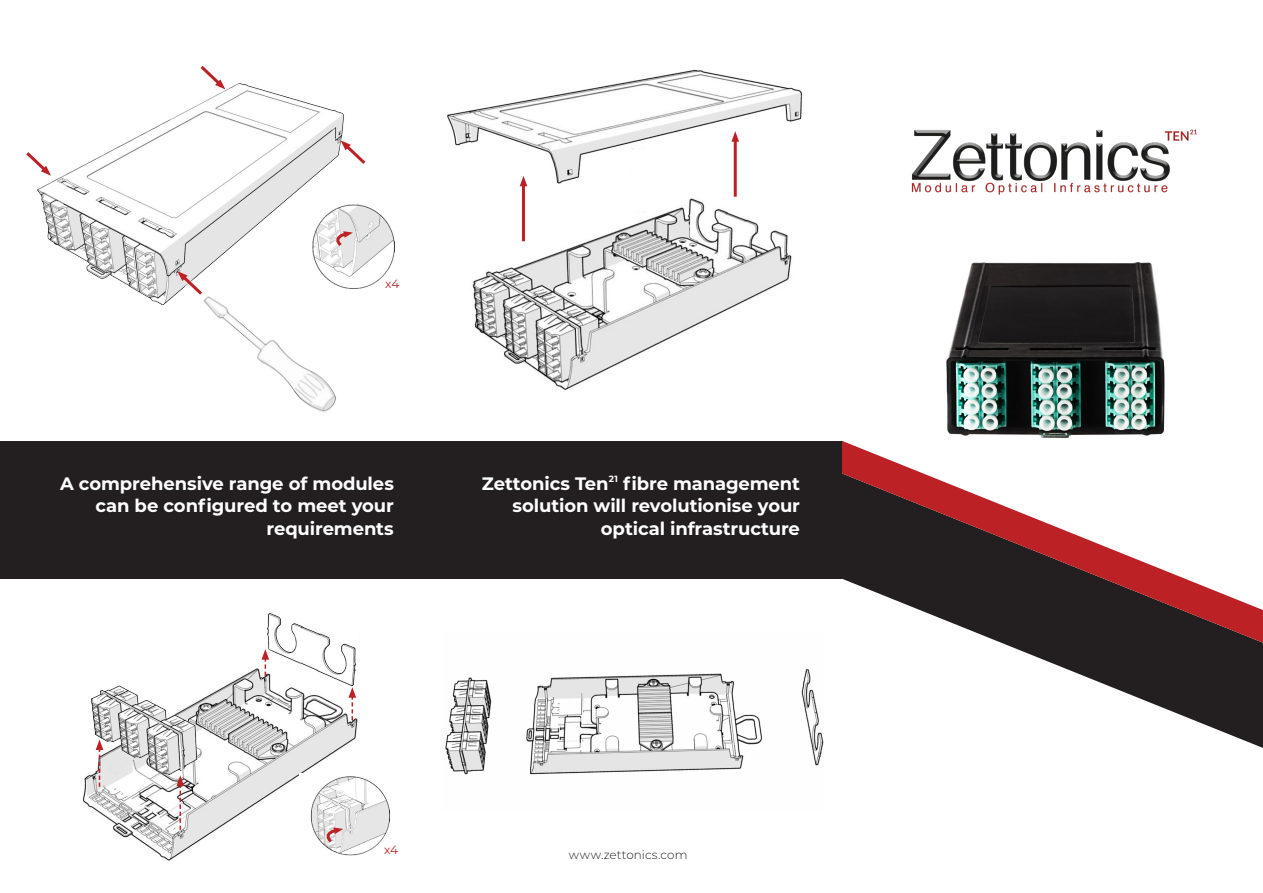
<style>
.page{position:relative;width:1263px;height:893px;background:#fff}
.page>*{position:absolute;margin:0;border:0;box-sizing:border-box;transform-origin:0 0}
.Quote_2{font:700 18px/22.5px "Montserrat";letter-spacing:-.005em;color:#fff;text-align:right}
.t1{font:300 12px "Montserrat";letter-spacing:.005em;color:#231f20}
.Signature_2{font:12px "Montserrat";color:#bb2125}
</style>
<div class="page">
<div style="left:0;top:441px;width:842px;height:138px;background:#231f20"></div>
<svg style="left:1002px;top:643px;width:261px;height:105px"></svg>
<svg style="left:842px;top:441px;width:421px;height:202px"></svg>
<img style="left:209px;top:288px;width:144px;height:124px">
<img style="left:911px;top:129px;width:286px;height:66px">
<img style="left:447px;top:69px;width:356px;height:126px">
<img style="left:472px;top:195px;width:320px;height:196px">
<img style="left:937px;top:262px;width:238px;height:208px">
<img style="left:83px;top:668px;width:275px;height:193px">
<img style="left:257px;top:613px;width:101px;height:83px">
<img style="left:85px;top:678px;width:120px;height:104px">
<img style="left:299px;top:773px;width:90px;height:86px">
<img style="left:445px;top:669px;width:378px;height:106px">
<img style="left:37px;top:83px;width:310px;height:224px">
<img style="left:311px;top:203px;width:84px;height:85px">
<svg style="left:177px;top:271px;width:28px;height:27px"></svg>
<svg style="left:340px;top:140px;width:26px;height:27px"></svg>
<svg style="left:332px;top:231px;width:21px;height:18px"></svg>
<svg style="left:197px;top:65px;width:28px;height:24px"></svg>
<svg style="left:26px;top:149px;width:25px;height:27px"></svg>
<hr style="left:522px;top:184px;width:3px;height:57px;background:#bb2125">
<svg style="left:520px;top:176px;width:7px;height:10px"></svg>
<svg style="left:323px;top:827px;width:20px;height:19px"></svg>
<svg style="left:96px;top:739px;width:7px;height:48px"></svg>
<svg style="left:176px;top:775px;width:8px;height:55px"></svg>
<svg style="left:348px;top:687px;width:8px;height:33px"></svg>
<svg style="left:261px;top:649px;width:8px;height:27px"></svg>
<hr style="left:734px;top:139px;width:3px;height:58px;background:#bb2125">
<svg style="left:731px;top:131px;width:8px;height:11px"></svg>
<p class="Signature_2" style="left:385px;top:276px;width:16px">x4</p>
<p class="Quote_2" style="left:60px;top:471px;width:335px">A comprehensive range of modules can be configured to meet your requirements</p>
<p class="Quote_2" style="left:482px;top:471px;width:320px">Zettonics Ten<sup>21</sup> fibre management solution will revolutionise your</p>
<p class="Quote_2" style="left:601px;top:516px;width:201px">optical infrastructure</p>
<p class="Signature_2" style="left:384px;top:841px;width:16px">x4</p>
<p class="t1" style="left:569px;top:846px;width:120px">www.zettonics.com</p>
</div>
